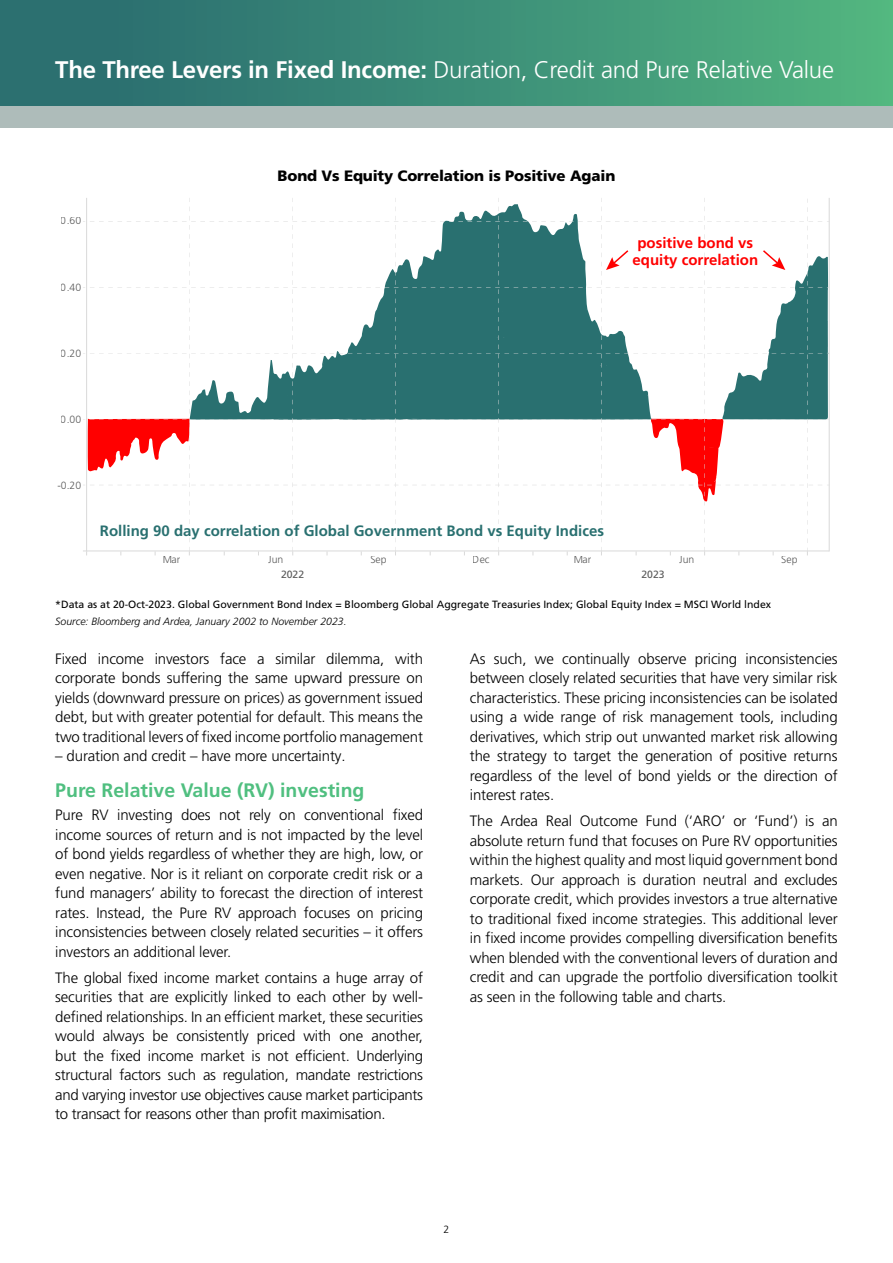
<style>
.page{position:relative;width:893px;height:1263px;background:#fff}
.page>*{position:absolute;margin:0;border:0;box-sizing:border-box;transform-origin:0 0}
.t1{font:300 24px "Frutiger LT Pro";letter-spacing:-.01em;color:#fff}
.t2{font:700 19.5px "Frutiger LT Pro";color:#50bf80}
.t3{font:300 15px/19.5px "Frutiger LT Pro";letter-spacing:-.01em;color:#000;text-align:justify}
.t4{font:700 15px "Frutiger LT Pro";color:#297070}
.t5{font:900 15px "Frutiger LT Pro";letter-spacing:-.01em;color:#000}
.t6{font:700 15px/16.5px "Frutiger LT Pro";color:#f00;text-align:center}
.t7{font:10.5px "Frutiger LT Pro";color:#000}
.t8{font:italic 300 10.5px "Frutiger LT Pro";color:#000}
.t9{font:300 10.5px "Frutiger LT Pro";color:#595959}
.t10{font:10.5px "Frutiger LT Pro";color:#595959}
.t11{font:300 10.5px "Frutiger LT Pro";color:#000}
.s1{font-weight:700}
</style>
<div class="page">
<div style="left:0;top:0;width:893px;height:106px;background:linear-gradient(to right,#27676f,#51b480)"></div>
<div style="left:0;top:106px;width:893px;height:22px;background:#aebcba"></div>
<hr style="left:829px;top:198px;width:1px;height:353px;background:#d9d9d9">
<svg style="left:83px;top:198px;width:746px;height:357px"></svg>
<h1 class="t1" style="left:55px;top:55px;width:780px"><span class="s1">The Three Levers in Fixed Income:</span> Duration, Credit and Pure Relative Value</h1>
<p class="t9" style="left:61px;top:215px;width:22px">0.60</p>
<p class="t9" style="left:61px;top:281px;width:22px">0.40</p>
<p class="t9" style="left:61px;top:347px;width:22px">0.20</p>
<p class="t9" style="left:61px;top:413px;width:22px">0.00</p>
<p class="t5" style="left:278px;top:167px;width:339px">Bond Vs Equity Correlation is Positive Again</p>
<p class="t6" style="left:633px;top:235px;width:127px">positive bond vs equity correlation</p>
<p class="t9" style="left:57px;top:479px;width:25px">-0.20</p>
<p class="t4" style="left:100px;top:522px;width:506px">Rolling 90 day correlation of Global Government Bond vs Equity Indices</p>
<p class="t9" style="left:162px;top:554px;width:20px">Mar</p>
<p class="t9" style="left:268px;top:554px;width:17px">Jun</p>
<p class="t9" style="left:370px;top:554px;width:18px">Sep</p>
<p class="t9" style="left:573px;top:554px;width:20px">Mar</p>
<p class="t10" style="left:281px;top:568px;width:25px">2022</p>
<p class="t10" style="left:641px;top:568px;width:25px">2023</p>
<p class="t9" style="left:473px;top:554px;width:18px">Dec</p>
<p class="t9" style="left:679px;top:554px;width:17px">Jun</p>
<p class="t9" style="left:781px;top:554px;width:18px">Sep</p>
<p class="t7" style="left:55px;top:598px;width:717px">*Data as at 20-Oct-2023. Global Government Bond Index = Bloomberg Global Aggregate Treasuries Index; Global Equity Index = MSCI World lndex</p>
<p class="t8" style="left:55px;top:615px;width:293px">Source: Bloomberg and Ardea, January 2002 to November 2023.</p>
<p class="t3" style="left:55px;top:649px;width:369px">Fixed income investors face a similar dilemma, with corporate bonds suffering the same upward pressure on yields (downward pressure on prices) as government issued debt, but with greater potential for default. This means the two traditional levers of fixed income portfolio management</p>
<p class="t3" style="left:55px;top:746px;width:292px">– duration and credit – have more uncertainty.</p>
<h2 class="t2" style="left:55px;top:778px;width:311px">Pure Relative Value (RV) investing</h2>
<p class="t3" style="left:55px;top:805px;width:369px">Pure RV investing does not rely on conventional fixed income sources of return and is not impacted by the level of bond yields regardless of whether they are high, low, or even negative. Nor is it reliant on corporate credit risk or a fund managers’ ability to forecast the direction of interest rates. Instead, the Pure RV approach focuses on pricing inconsistencies between closely related securities – it offers investors an additional lever.</p>
<p class="t3" style="left:55px;top:968px;width:369px">The global fixed income market contains a huge array of securities that are explicitly linked to each other by well&shy;defined relationships. In an efficient market, these securities would always be consistently priced with one another, but the fixed income market is not efficient. Underlying structural factors such as regulation, mandate restrictions and varying investor use objectives cause market participants to transact for reasons other than profit maximisation.</p>
<p class="t3" style="left:470px;top:649px;width:369px">As such, we continually observe pricing inconsistencies between closely related securities that have very similar risk characteristics. These pricing inconsistencies can be isolated using a wide range of risk management tools, including derivatives, which strip out unwanted market risk allowing the strategy to target the generation of positive returns regardless of the level of bond yields or the direction of interest rates.</p>
<p class="t3" style="left:470px;top:811px;width:369px">The Ardea Real Outcome Fund (‘ARO’ or ‘Fund’) is an absolute return fund that focuses on Pure RV opportunities within the highest quality and most liquid government bond markets. Our approach is duration neutral and excludes corporate credit, which provides investors a true alternative to traditional fixed income strategies. This additional lever in fixed income provides compelling diversification benefits when blended with the conventional levers of duration and credit and can upgrade the portfolio diversification toolkit as seen in the following table and charts.</p>
<p class="t11" style="left:444px;top:1223px;width:7px">2</p>
</div>
